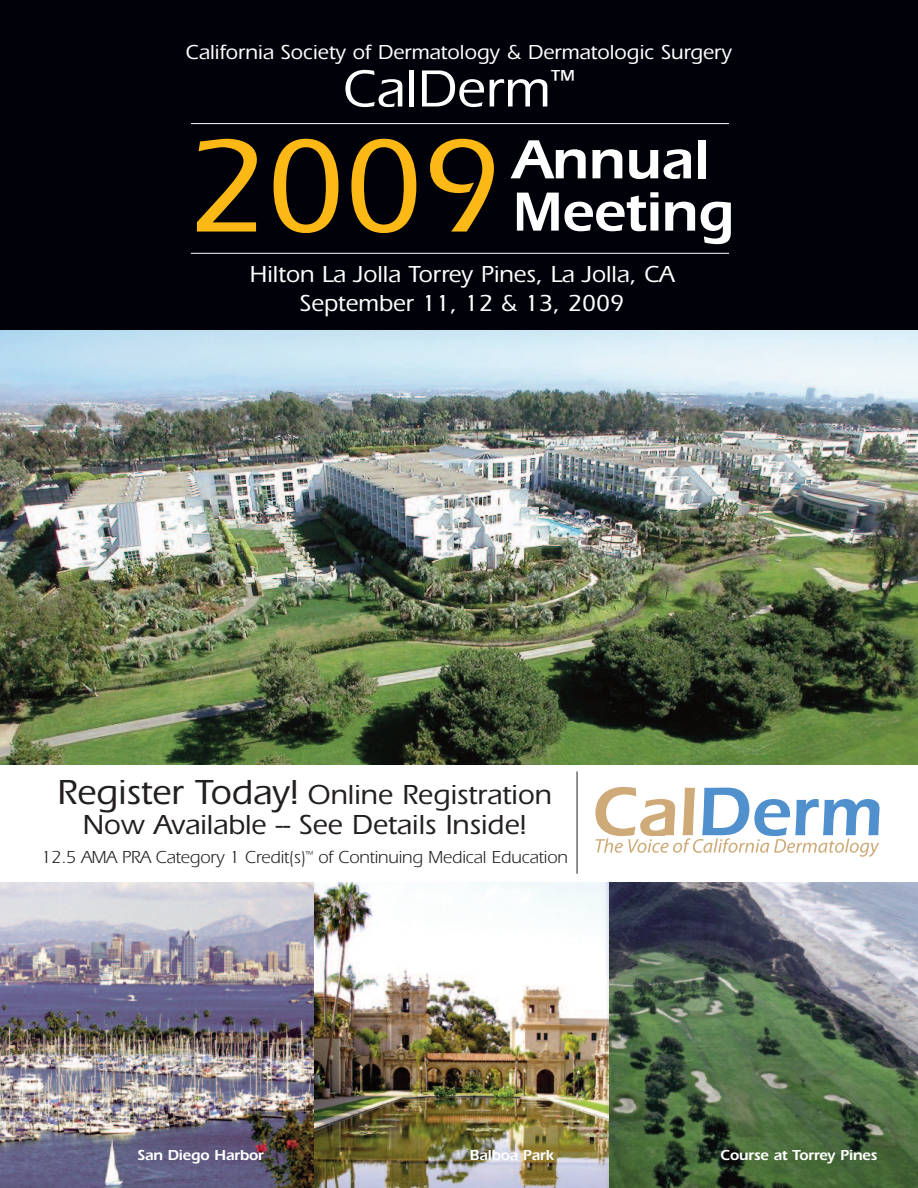
<style>
.page{position:relative;width:918px;height:1188px;background:#fff}
.page>*{position:absolute;margin:0;border:0;box-sizing:border-box;transform-origin:0 0}
.t1{font:500 136.95px "Itc Eras";color:#fcb814}
.t2{font:600 57px/52.2px "Itc Eras";letter-spacing:-.005em;color:#fff}
.t3{font:500 54px "Itc Eras";color:#fff}
.t4{font:500 28.5px/30px "Itc Eras";color:#231f20;text-align:center}
.t5{font:500 24px/28.8px "Itc Eras";color:#fff;text-align:center}
.t6{font:500 21px "Itc Eras";color:#fff}
.t7{font:18px "Itc Eras";letter-spacing:-.01em;color:#231f20}
.t8{font:600 15px "Itc Eras";letter-spacing:-.015em;color:#fff}
.s1{font-size:36px}
</style>
<div class="page">
<img style="left:0;top:882px;width:918px;height:306px">
<div style="left:0;top:0;width:918px;height:337px;background:#010209"></div>
<img style="left:0;top:330px;width:918px;height:435px">
<hr style="left:191px;top:253px;width:538px;height:1px;background:#fff">
<hr style="left:191px;top:123px;width:538px;height:1px;background:#fff">
<svg style="left:595px;top:787px;width:285px;height:70px"></svg>
<hr style="left:577px;top:771px;width:1px;height:103px;background:#231f20">
<p class="t6" style="left:186px;top:45px;width:548px">California Society of Dermatology &amp; Dermatologic Surgery</p>
<h3 class="t3" style="left:343px;top:70px;width:233px">CalDerm<sup>™</sup></h3>
<h1 class="t1" style="left:188px;top:140px;width:316px">2009</h1>
<h2 class="t2" style="left:513px;top:140px;width:223px">Annual<br>Meeting</h2>
<p class="t5" style="left:250px;top:262px;width:426px">Hilton La Jolla Torrey Pines, La Jolla, CA<br>September 11, 12 &amp; 13, 2009</p>
<p class="t4" style="left:57px;top:783px;width:496px"><span class="s1">Register Today!</span> Online Registration<br>Now Available -- See Details Inside!</p>
<p class="t7" style="left:41px;top:851px;width:528px">12.5 AMA PRA Category 1 Credit(s)<sup>™</sup> of Continuing Medical Education</p>
<p class="t8" style="left:137px;top:1150px;width:128px">San Diego Harbor</p>
<p class="t8" style="left:470px;top:1150px;width:86px">Balboa Park</p>
<p class="t8" style="left:721px;top:1150px;width:158px">Course at Torrey Pines</p>
</div>
